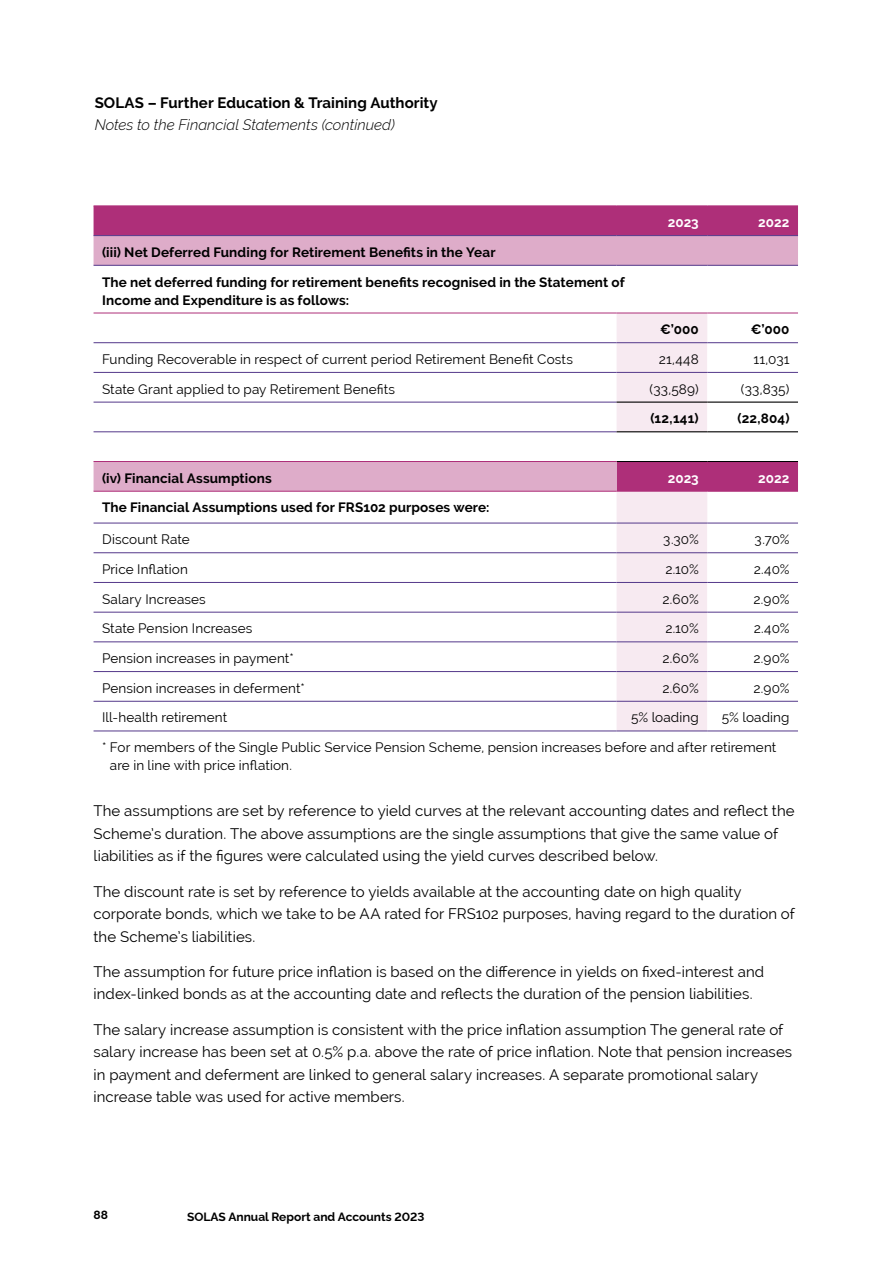
<style>
.page{position:relative;width:893px;height:1263px;background:#fff}
.page>*{position:absolute;margin:0;border:0;box-sizing:border-box;transform-origin:0 0}
.Body{font:15px/22.5px "Raleway";letter-spacing:.005em;color:#000}
.t1{font:700 15px "Raleway";letter-spacing:.005em;color:#000}
.t2{font:italic 300 15px "Rawline";color:#000}
.Body__financial_tables{font:13.5px/18px "Raleway";letter-spacing:.01em;color:#000}
.Body__financial_tables-2{font:700 13.5px/18px "Raleway";letter-spacing:.01em;color:#000}
.Body__financial_tables-3{font:700 13.5px "Raleway";letter-spacing:.005em;color:#fff}
.t3{font:700 12px "Rawline";color:#000}
</style>
<div class="page">
<div style="left:94px;top:207px;width:704px;height:28px;background:#ae2f79"></div>
<svg style="left:94px;top:236px;width:704px;height:255px"></svg>
<svg style="left:617px;top:314px;width:181px;height:417px"></svg>
<hr style="left:94px;top:235px;width:523px;height:1px;background:#54388a">
<hr style="left:617px;top:235px;width:90px;height:1px;background:#54388a">
<hr style="left:707px;top:235px;width:91px;height:1px;background:#54388a">
<hr style="left:94px;top:265px;width:523px;height:1px;background:#54388a">
<hr style="left:617px;top:265px;width:90px;height:1px;background:#54388a">
<hr style="left:707px;top:265px;width:91px;height:1px;background:#54388a">
<hr style="left:94px;top:342px;width:523px;height:1px;background:#54388a">
<hr style="left:617px;top:342px;width:90px;height:1px;background:#54388a">
<hr style="left:707px;top:342px;width:91px;height:1px;background:#54388a">
<hr style="left:617px;top:372px;width:90px;height:1px;background:#54388a">
<hr style="left:707px;top:372px;width:91px;height:1px;background:#54388a">
<hr style="left:94px;top:372px;width:523px;height:1px;background:#54388a">
<hr style="left:94px;top:402px;width:523px;height:1px;background:#54388a">
<hr style="left:94px;top:432px;width:523px;height:1px;background:#54388a">
<hr style="left:617px;top:461px;width:90px;height:1px;background:#000">
<hr style="left:707px;top:461px;width:91px;height:1px;background:#000">
<hr style="left:94px;top:523px;width:523px;height:1px;background:#54388a">
<hr style="left:617px;top:523px;width:90px;height:1px;background:#54388a">
<hr style="left:707px;top:523px;width:91px;height:1px;background:#54388a">
<hr style="left:94px;top:552px;width:523px;height:1px;background:#54388a">
<hr style="left:617px;top:552px;width:90px;height:1px;background:#54388a">
<hr style="left:707px;top:552px;width:91px;height:1px;background:#54388a">
<hr style="left:94px;top:582px;width:523px;height:1px;background:#54388a">
<hr style="left:617px;top:582px;width:90px;height:1px;background:#54388a">
<hr style="left:707px;top:582px;width:91px;height:1px;background:#54388a">
<hr style="left:94px;top:612px;width:523px;height:1px;background:#54388a">
<hr style="left:617px;top:612px;width:90px;height:1px;background:#54388a">
<hr style="left:707px;top:612px;width:91px;height:1px;background:#54388a">
<hr style="left:94px;top:642px;width:523px;height:1px;background:#54388a">
<hr style="left:617px;top:642px;width:90px;height:1px;background:#54388a">
<hr style="left:707px;top:642px;width:91px;height:1px;background:#54388a">
<hr style="left:94px;top:671px;width:523px;height:1px;background:#54388a">
<hr style="left:617px;top:671px;width:90px;height:1px;background:#54388a">
<hr style="left:707px;top:671px;width:91px;height:1px;background:#54388a">
<hr style="left:94px;top:701px;width:523px;height:1px;background:#54388a">
<hr style="left:617px;top:701px;width:90px;height:1px;background:#54388a">
<hr style="left:707px;top:701px;width:91px;height:1px;background:#54388a">
<hr style="left:94px;top:731px;width:523px;height:1px;background:#54388a">
<hr style="left:617px;top:731px;width:90px;height:1px;background:#54388a">
<hr style="left:707px;top:731px;width:91px;height:1px;background:#54388a">
<hr style="left:617px;top:402px;width:90px;height:1px;background:#000">
<hr style="left:707px;top:402px;width:91px;height:1px;background:#000">
<hr style="left:617px;top:431px;width:90px;height:1px;background:#000">
<hr style="left:707px;top:431px;width:91px;height:1px;background:#000">
<hr style="left:94px;top:206px;width:523px;height:1px;background:#ae2f79">
<hr style="left:617px;top:206px;width:90px;height:1px;background:#ae2f79">
<hr style="left:707px;top:206px;width:91px;height:1px;background:#ae2f79">
<hr style="left:94px;top:313px;width:523px;height:1px;background:#ae2f79">
<hr style="left:617px;top:313px;width:90px;height:1px;background:#ae2f79">
<hr style="left:707px;top:313px;width:91px;height:1px;background:#ae2f79">
<hr style="left:94px;top:491px;width:523px;height:1px;background:#ae2f79">
<hr style="left:617px;top:491px;width:90px;height:1px;background:#ae2f79">
<hr style="left:707px;top:491px;width:91px;height:1px;background:#ae2f79">
<hr style="left:94px;top:461px;width:523px;height:1px;background:#ae2f79">
<p class="t1" style="left:95px;top:94px;width:344px">SOLAS – Further Education &amp; Training Authority</p>
<p class="t2" style="left:95px;top:113px;width:302px">Notes to the Financial Statements (continued)</p>
<p class="Body__financial_tables-2" style="left:102px;top:243px;width:395px">(iii) Net Deferred Funding for Retirement Benefits in the Year</p>
<p class="Body__financial_tables-2" style="left:102px;top:273px;width:524px">The net deferred funding for retirement benefits recognised in the Statement of<br>Income and Expenditure is as follows:</p>
<p class="Body__financial_tables-3" style="left:668px;top:215px;width:33px">2023</p>
<p class="Body__financial_tables-3" style="left:758px;top:215px;width:33px">2022</p>
<p class="Body__financial_tables-2" style="left:660px;top:320px;width:40px">€’000</p>
<p class="Body__financial_tables-2" style="left:751px;top:320px;width:40px">€’000</p>
<p class="Body__financial_tables" style="left:102px;top:350px;width:472px">Funding Recoverable in respect of current period Retirement Benefit Costs</p>
<p class="Body__financial_tables" style="left:659px;top:350px;width:42px">21,448</p>
<p class="Body__financial_tables" style="left:753px;top:350px;width:38px">11,031</p>
<p class="Body__financial_tables" style="left:102px;top:380px;width:295px">State Grant applied to pay Retirement Benefits</p>
<p class="Body__financial_tables" style="left:649px;top:380px;width:51px">(33,589)</p>
<p class="Body__financial_tables" style="left:741px;top:380px;width:50px">(33,835)</p>
<p class="Body__financial_tables-2" style="left:650px;top:410px;width:50px">(12,141)</p>
<p class="Body__financial_tables-2" style="left:737px;top:410px;width:54px">(22,804)</p>
<p class="Body__financial_tables-2" style="left:102px;top:469px;width:171px">(iv) Financial Assumptions</p>
<p class="Body__financial_tables-3" style="left:668px;top:470px;width:33px">2023</p>
<p class="Body__financial_tables-3" style="left:758px;top:470px;width:33px">2022</p>
<p class="Body__financial_tables-2" style="left:102px;top:499px;width:389px">The Financial Assumptions used for FRS102 purposes were:</p>
<p class="Body__financial_tables" style="left:102px;top:530px;width:89px">Discount Rate</p>
<p class="Body__financial_tables" style="left:663px;top:530px;width:37px">3.30%</p>
<p class="Body__financial_tables" style="left:755px;top:530px;width:36px">3.70%</p>
<p class="Body__financial_tables" style="left:102px;top:560px;width:87px">Price Inflation</p>
<p class="Body__financial_tables" style="left:665px;top:560px;width:35px">2.10%</p>
<p class="Body__financial_tables" style="left:754px;top:560px;width:37px">2.40%</p>
<p class="Body__financial_tables" style="left:102px;top:590px;width:105px">Salary Increases</p>
<p class="Body__financial_tables" style="left:662px;top:590px;width:38px">2.60%</p>
<p class="Body__financial_tables" style="left:753px;top:590px;width:38px">2.90%</p>
<p class="Body__financial_tables" style="left:102px;top:619px;width:152px">State Pension Increases</p>
<p class="Body__financial_tables" style="left:665px;top:619px;width:35px">2.10%</p>
<p class="Body__financial_tables" style="left:754px;top:619px;width:37px">2.40%</p>
<p class="Body__financial_tables" style="left:102px;top:649px;width:193px">Pension increases in payment*</p>
<p class="Body__financial_tables" style="left:662px;top:649px;width:38px">2.60%</p>
<p class="Body__financial_tables" style="left:753px;top:649px;width:38px">2.90%</p>
<p class="Body__financial_tables" style="left:102px;top:679px;width:204px">Pension increases in deferment*</p>
<p class="Body__financial_tables" style="left:662px;top:679px;width:38px">2.60%</p>
<p class="Body__financial_tables" style="left:753px;top:679px;width:38px">2.90%</p>
<p class="Body__financial_tables" style="left:102px;top:709px;width:127px">Ill-health retirement</p>
<p class="Body__financial_tables" style="left:631px;top:709px;width:69px">5% loading</p>
<p class="Body__financial_tables" style="left:722px;top:709px;width:69px">5% loading</p>
<p class="Body__financial_tables" style="left:110px;top:738px;width:668px;text-indent:-8px">* For members of the Single Public Service Pension Scheme, pension increases before and after retirement are in line with price inflation.</p>
<p class="Body" style="left:94px;top:800px;width:703px">The assumptions are set by reference to yield curves at the relevant accounting dates and reflect the<br>Scheme’s duration. The above assumptions are the single assumptions that give the same value of liabilities as if the figures were calculated using the yield curves described below.</p>
<p class="Body" style="left:94px;top:880px;width:703px">The discount rate is set by reference to yields available at the accounting date on high quality corporate bonds, which we take to be AA rated for FRS102 purposes, having regard to the duration of the Scheme’s liabilities.</p>
<p class="Body" style="left:94px;top:960px;width:672px">The assumption for future price inflation is based on the difference in yields on fixed-interest and index-linked bonds as at the accounting date and reflects the duration of the pension liabilities.</p>
<p class="Body" style="left:94px;top:1018px;width:700px">The salary increase assumption is consistent with the price inflation assumption The general rate of salary increase has been set at 0.5% p.a. above the rate of price inflation. Note that pension increases in payment and deferment are linked to general salary increases. A separate promotional salary increase table was used for active members.</p>
<p class="t3" style="left:94px;top:1206px;width:16px">88</p>
<p class="t3" style="left:187px;top:1207px;width:239px">SOLAS Annual Report and Accounts 2023</p>
</div>
